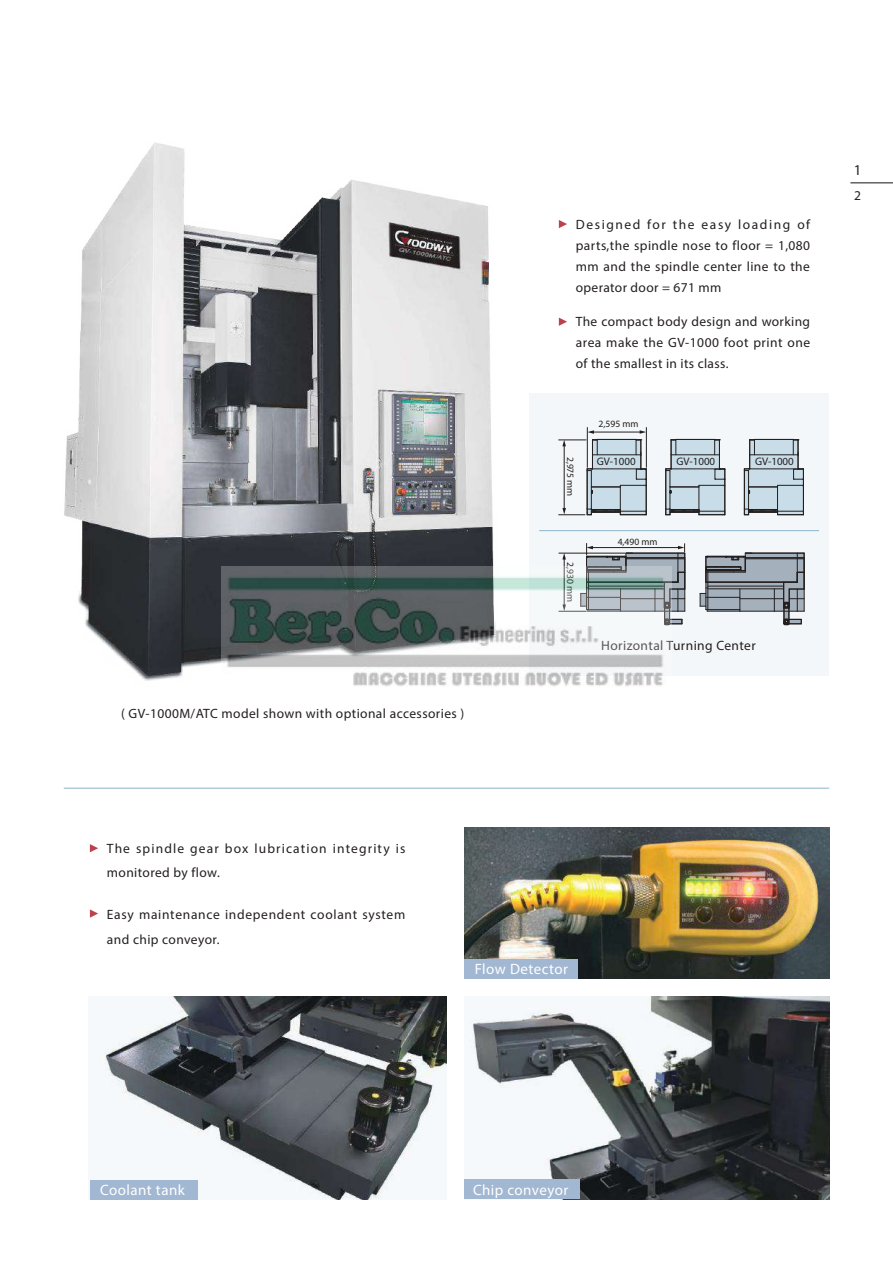
<style>
.page{position:relative;width:893px;height:1263px;background:#fff}
.page>*{position:absolute;margin:0;border:0;box-sizing:border-box;transform-origin:0 0}
.t1{font:15px "Myriad Pro";letter-spacing:.03em;color:#fff}
.t2{font:15px "Myriad Pro";color:#241f1f}
.t3{font:13.5px/21px "Myriad Pro";letter-spacing:.03em;color:#241f1f;text-align:justify}
.t4{font:13.5px/24.8px "Myriad Pro";letter-spacing:.085em;color:#241f1f}
.t5{font:13.5px/24.8px "Myriad Pro";letter-spacing:.05em;color:#241f1f}
.t6{font:10.95px "Myriad";color:#241f1f}
.t7{font:9.6px "Myriad Pro";color:#241f1f}
</style>
<div class="page">
<div style="left:529px;top:393px;width:300px;height:282px;background:#f4f7f9"></div>
<hr style="left:850px;top:182px;width:43px;height:1px;background:#241f1f">
<hr style="left:64px;top:788px;width:765px;height:1px;background:#8db6c9">
<img style="left:464px;top:827px;width:365px;height:151px">
<img style="left:469px;top:997px;width:360px;height:202px">
<img style="left:105px;top:997px;width:341px;height:202px">
<svg style="left:700px;top:553px;width:105px;height:72px"></svg>
<svg style="left:665px;top:439px;width:61px;height:77px;background:#b1c0c9"></svg>
<svg style="left:744px;top:439px;width:60px;height:77px;background:#b2c1c9"></svg>
<hr style="left:587px;top:427px;width:1px;height:41px;background:#241f1f">
<svg style="left:558px;top:430px;width:89px;height:86px"></svg>
<hr style="left:646px;top:427px;width:1px;height:41px;background:#241f1f">
<svg style="left:559px;top:543px;width:126px;height:82px"></svg>
<img style="left:64px;top:142px;width:430px;height:539px">
<svg style="left:90px;top:909px;width:8px;height:9px"></svg>
<svg style="left:90px;top:844px;width:8px;height:8px"></svg>
<div style="left:90px;top:1180px;width:108px;height:19px;background:#a1b7d2"></div>
<div style="left:464px;top:1179px;width:115px;height:20px;background:#a1b7d2"></div>
<div style="left:464px;top:959px;width:114px;height:19px;background:#a1b7d2"></div>
<hr style="left:539px;top:530px;width:280px;height:1px;background:#8db6c9">
<svg style="left:559px;top:220px;width:8px;height:8px"></svg>
<svg style="left:559px;top:318px;width:8px;height:8px"></svg>
<img style="left:221px;top:566px;width:450px;height:121px">
<p class="t3" style="left:121px;top:703px;width:345px">( GV-1000M/ATC model shown with optional accessories )</p>
<p class="t3" style="left:576px;top:213px;width:236px">Designed for the easy loading of parts,the spindle nose to floor = 1,080 mm and the spindle center line to the operator door = 671 mm</p>
<p class="t3" style="left:576px;top:310px;width:236px">The compact body design and working area make the GV-1000 foot print one of the smallest in its class.</p>
<p class="t7" style="left:576px;top:457px;width:41px;rotate:90deg">2,975 mm</p>
<p class="t7" style="left:576px;top:562px;width:41px;rotate:90deg">2,930 mm</p>
<p class="t7" style="left:599px;top:418px;width:41px">2,595 mm</p>
<p class="t6" style="left:597px;top:455px;width:40px">GV-1000</p>
<p class="t6" style="left:676px;top:455px;width:40px">GV-1000</p>
<p class="t6" style="left:755px;top:455px;width:40px">GV-1000</p>
<p class="t7" style="left:618px;top:535px;width:41px">4,490 mm</p>
<p class="t3" style="left:601px;top:634px;width:156px">Horizontal Turning Center</p>
<p class="t2" style="left:854px;top:160px;width:9px">1</p>
<p class="t3" style="left:854px;top:185px;width:8px">2</p>
<p class="t4" style="left:107px;top:835px;width:300px">The spindle gear box lubrication integrity is monitored by flow.</p>
<p class="t5" style="left:107px;top:902px;width:300px">Easy maintenance independent coolant system and chip conveyor.</p>
<p class="t1" style="left:475px;top:960px;width:95px">Flow Detector</p>
<p class="t1" style="left:100px;top:1181px;width:86px">Coolant tank</p>
<p class="t1" style="left:473px;top:1181px;width:97px">Chip conveyor</p>
</div>
